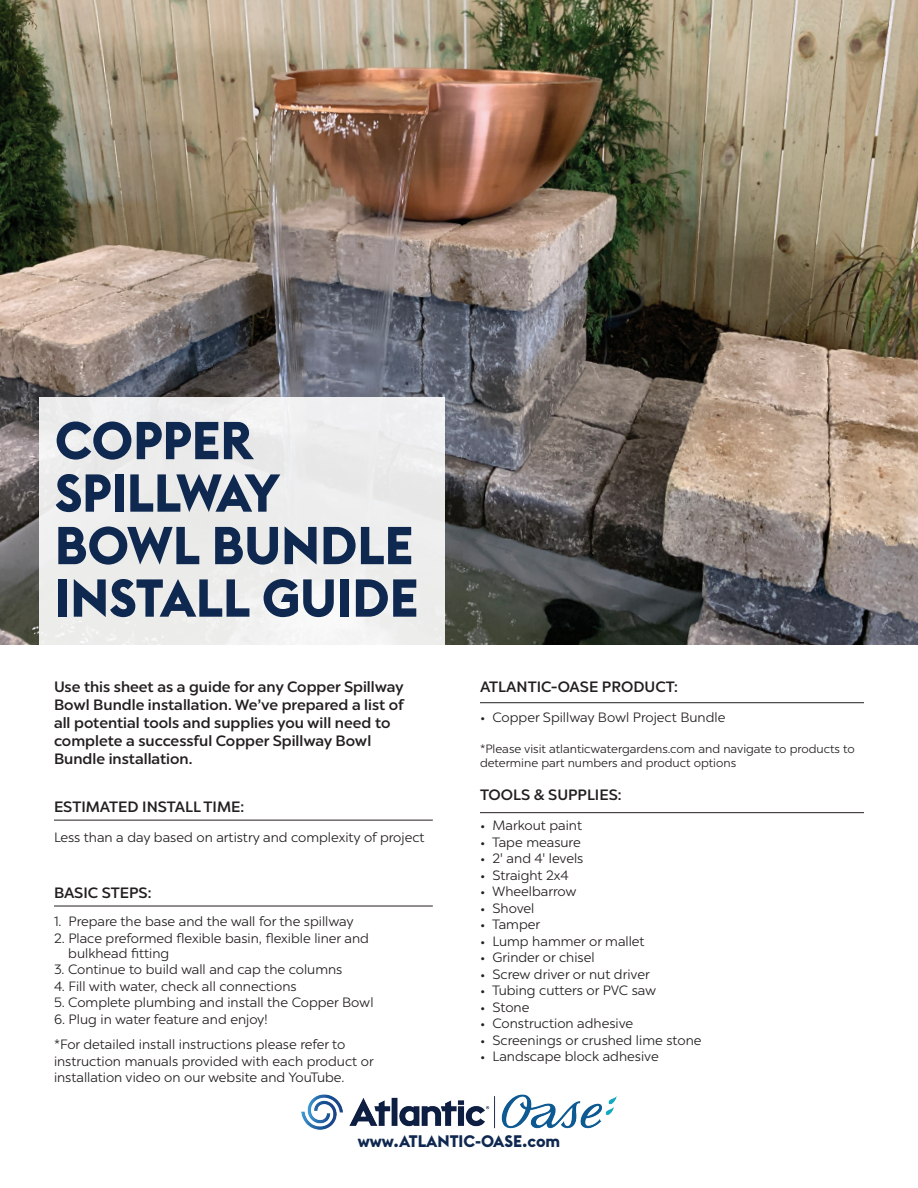
<style>
.page{position:relative;width:918px;height:1188px;background:#fff}
.page>*{position:absolute;margin:0;border:0;box-sizing:border-box;transform-origin:0 0}
.t1{font:700 52.5px/52.5px "Euclid Flex";color:#0f2850}
.t2{font:700 16.5px "Euclid Flex";color:#0f2850}
.t3{font:500 15px/18px "Chronica Pro";color:#231f20}
.t4{font:13.5px/16.5px "Chronica Pro";color:#231f20}
.t5{font:12px/14.4px "Chronica Pro";color:#231f20}
</style>
<div class="page">
<img style="left:0;top:0;width:918px;height:644px">
<img style="left:301px;top:1094px;width:316px;height:36px">
<hr style="left:480px;top:812px;width:384px;height:1px;background:#231f20">
<hr style="left:54px;top:820px;width:379px;height:1px;background:#231f20">
<hr style="left:54px;top:906px;width:379px;height:1px;background:#231f20">
<div style="left:39px;top:397px;width:405px;height:249px;background:#ecedec"></div>
<hr style="left:480px;top:702px;width:384px;height:1px;background:#231f20">
<p class="t1" style="left:55px;top:415px;width:365px">COPPER<br>SPILLWAY<br>BOWL BUNDLE<br>INSTALL GUIDE</p>
<p class="t3" style="left:54px;top:677px;width:351px">Use this sheet as a guide for any Copper Spillway Bowl Bundle installation. We’ve prepared a list of all potential tools and supplies you will need to complete a successful Copper Spillway Bowl Bundle installation.</p>
<p class="t3" style="left:54px;top:798px;width:192px">ESTIMATED INSTALL TIME:</p>
<p class="t4" style="left:54px;top:829px;width:372px">Less than a day based on artistry and complexity of project</p>
<p class="t3" style="left:54px;top:883px;width:99px">BASIC STEPS:</p>
<p class="t4" style="left:54px;top:913px;width:301px">1. Prepare the base and the wall for the spillway</p>
<p class="t4" style="left:54px;top:930px;width:316px">2. Place preformed flexible basin, flexible liner and</p>
<p class="t4" style="left:68px;top:945px;width:102px">bulkhead fitting</p>
<p class="t4" style="left:54px;top:961px;width:290px">3. Continue to build wall and cap the columns</p>
<p class="t4" style="left:54px;top:978px;width:244px">4. Fill with water, check all connections</p>
<p class="t4" style="left:54px;top:994px;width:321px">5. Complete plumbing and install the Copper Bowl</p>
<p class="t4" style="left:54px;top:1011px;width:215px">6. Plug in water feature and enjoy!</p>
<p class="t4" style="left:54px;top:1036px;width:321px">*For detailed install instructions please refer to instruction manuals provided with each product or installation video on our website and YouTube.</p>
<p class="t3" style="left:480px;top:677px;width:199px">ATLANTIC-OASE PRODUCT:</p>
<p class="t4" style="left:480px;top:709px;width:247px">• Copper Spillway Bowl Project Bundle</p>
<p class="t5" style="left:480px;top:741px;width:376px">*Please visit atlanticwatergardens.com and navigate to products to determine part numbers and product options</p>
<p class="t3" style="left:480px;top:786px;width:143px">TOOLS &amp; SUPPLIES:</p>
<p class="t4" style="left:480px;top:817px;width:104px">• Markout paint</p>
<p class="t4" style="left:480px;top:834px;width:102px">• Tape measure</p>
<p class="t4" style="left:480px;top:850px;width:105px">• 2' and 4' levels</p>
<p class="t4" style="left:480px;top:867px;width:90px">• Straight 2x4</p>
<p class="t4" style="left:480px;top:883px;width:98px">• Wheelbarrow</p>
<p class="t4" style="left:480px;top:900px;width:56px">• Shovel</p>
<p class="t4" style="left:480px;top:916px;width:62px">• Tamper</p>
<p class="t4" style="left:480px;top:933px;width:166px">• Lump hammer or mallet</p>
<p class="t4" style="left:480px;top:949px;width:116px">• Grinder or chisel</p>
<p class="t4" style="left:480px;top:966px;width:171px">• Screw driver or nut driver</p>
<p class="t4" style="left:480px;top:982px;width:178px">• Tubing cutters or PVC saw</p>
<p class="t4" style="left:480px;top:999px;width:51px">• Stone</p>
<p class="t4" style="left:480px;top:1015px;width:155px">• Construction adhesive</p>
<p class="t4" style="left:480px;top:1032px;width:223px">• Screenings or crushed lime stone</p>
<p class="t4" style="left:480px;top:1048px;width:180px">• Landscape block adhesive</p>
<p class="t2" style="left:358px;top:1132px;width:204px">www.ATLANTIC-OASE.com</p>
</div>
